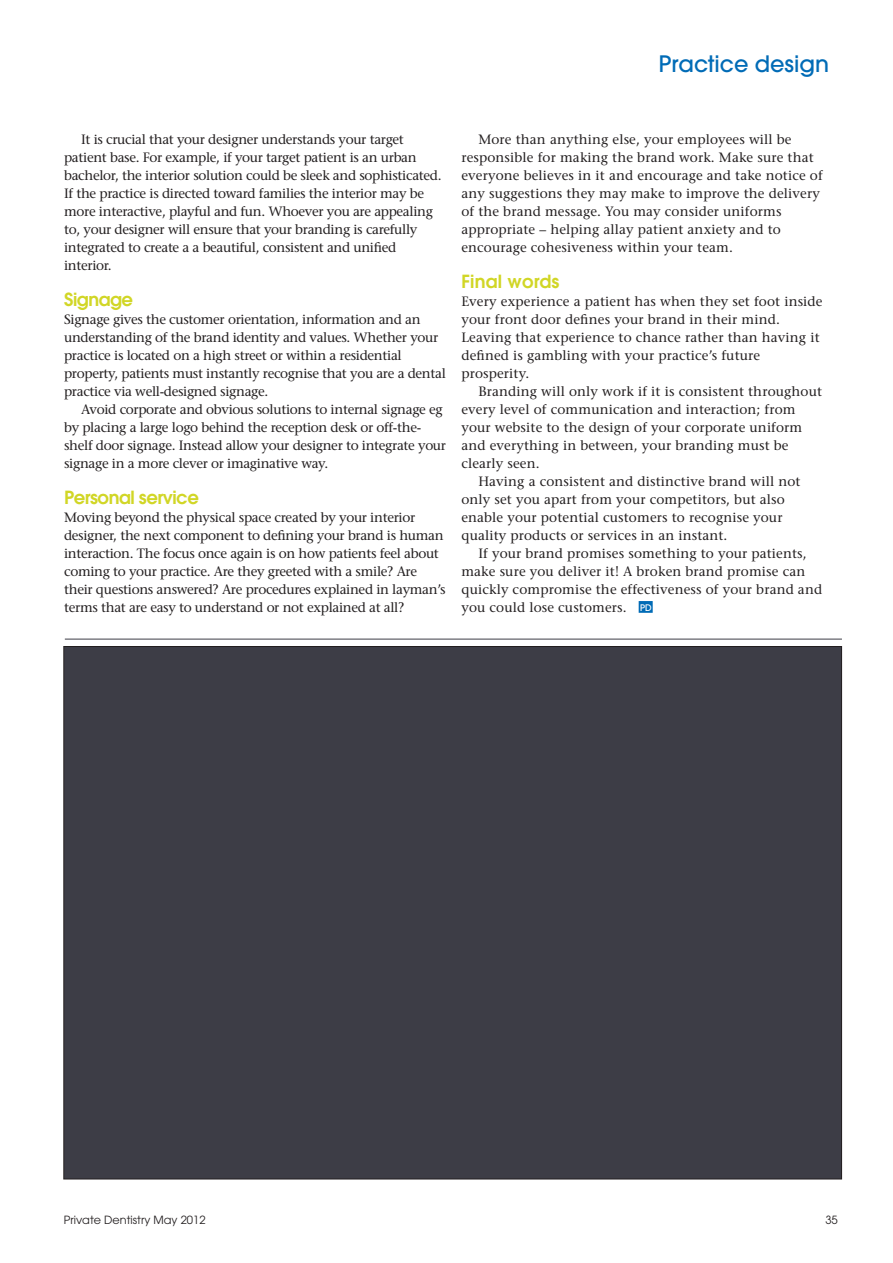
<style>
.page{position:relative;width:893px;height:1263px;background:#fff}
.page>*{position:absolute;margin:0;border:0;box-sizing:border-box;transform-origin:0 0}
.Folio{font:500 22.5px "Avant Garde";color:#006bb6}
.Subhead{font:600 18px "Avant Garde";letter-spacing:-.025em;color:#d1d626}
.Subhead-2{font:600 18px "Avant Garde";letter-spacing:.01em;color:#d1d626}
.Article_Body_Text{font:13.5px/18px "Stone Serif";letter-spacing:.01em;color:#231f20}
.Article_Body_Text-2{font:13.5px/18px "Stone Serif";letter-spacing:-.025em;color:#231f20}
.Article_First_Paragr{font:13.5px/18px "Stone Serif";letter-spacing:-.025em;color:#231f20}
.Article_First_Paragr-2{font:13.5px/18px "Stone Serif";letter-spacing:.01em;color:#231f20}
.Strap_and_date{font:11.25px "Avant Garde";color:#231f20}
.t1{font:500 9px "Avant Garde";color:#fff}
</style>
<div class="page">
<div style="left:639px;top:601px;width:14px;height:12px;background:#006bb6;border:2px solid #006bb6"></div>
<hr style="left:65px;top:639px;width:777px;height:1px;background:#3d3d46">
<div style="left:64px;top:646px;width:778px;height:533px;background:#3d3d46"></div>
<p class="Folio" style="left:659px;top:50px;width:172px">Practice design</p>
<p class="Article_Body_Text-2" style="left:64px;top:130px;width:379px;text-indent:17px">It is crucial that your designer understands your target patient base. For example, if your target patient is an urban bachelor, the interior solution could be sleek and sophisticated.<br>If the practice is directed toward families the interior may be more interactive, playful and fun. Whoever you are appealing to, your designer will ensure that your branding is carefully integrated to create a a beautiful, consistent and unified interior.</p>
<p class="Subhead" style="left:64px;top:288px;width:70px">Signage</p>
<p class="Article_First_Paragr" style="left:64px;top:310px;width:383px">Signage gives the customer orientation, information and an understanding of the brand identity and values. Whether your practice is located on a high street or within a residential property, patients must instantly recognise that you are a dental practice via well-designed signage.</p>
<p class="Article_Body_Text-2" style="left:64px;top:400px;width:383px;text-indent:17px">Avoid corporate and obvious solutions to internal signage eg by placing a large logo behind the reception desk or off-the&shy;shelf door signage. Instead allow your designer to integrate your signage in a more clever or imaginative way.</p>
<p class="Subhead" style="left:64px;top:486px;width:136px">Personal service</p>
<p class="Article_First_Paragr" style="left:64px;top:508px;width:383px">Moving beyond the physical space created by your interior designer, the next component to defining your brand is human interaction. The focus once again is on how patients feel about coming to your practice. Are they greeted with a smile? Are their questions answered? Are procedures explained in layman’s terms that are easy to understand or not explained at all?</p>
<p class="Article_Body_Text" style="left:461px;top:130px;width:363px;text-indent:17px">More than anything else, your employees will be responsible for making the brand work. Make sure that everyone believes in it and encourage and take notice of any suggestions they may make to improve the delivery of the brand message. You may consider uniforms appropriate – helping allay patient anxiety and to encourage cohesiveness within your team.</p>
<p class="Subhead-2" style="left:461px;top:270px;width:100px">Final words</p>
<p class="Article_First_Paragr-2" style="left:461px;top:292px;width:363px">Every experience a patient has when they set foot inside your front door defines your brand in their mind.<br>Leaving that experience to chance rather than having it defined is gambling with your practice’s future prosperity.</p>
<p class="Article_Body_Text" style="left:461px;top:382px;width:362px;text-indent:17px">Branding will only work if it is consistent throughout every level of communication and interaction; from your website to the design of your corporate uniform and everything in between, your branding must be clearly seen.</p>
<p class="Article_Body_Text" style="left:461px;top:472px;width:341px;text-indent:17px">Having a consistent and distinctive brand will not only set you apart from your competitors, but also enable your potential customers to recognise your quality products or services in an instant.</p>
<p class="Article_Body_Text" style="left:461px;top:544px;width:362px;text-indent:17px">If your brand promises something to your patients, make sure you deliver it! A broken brand promise can quickly compromise the effectiveness of your brand and you could lose customers.</p>
<p class="t1" style="left:640px;top:602px;width:13px">PD</p>
<p class="Strap_and_date" style="left:64px;top:1213px;width:143px">Private Dentistry May 2012</p>
<p class="Strap_and_date" style="left:825px;top:1213px;width:14px">35</p>
</div>
